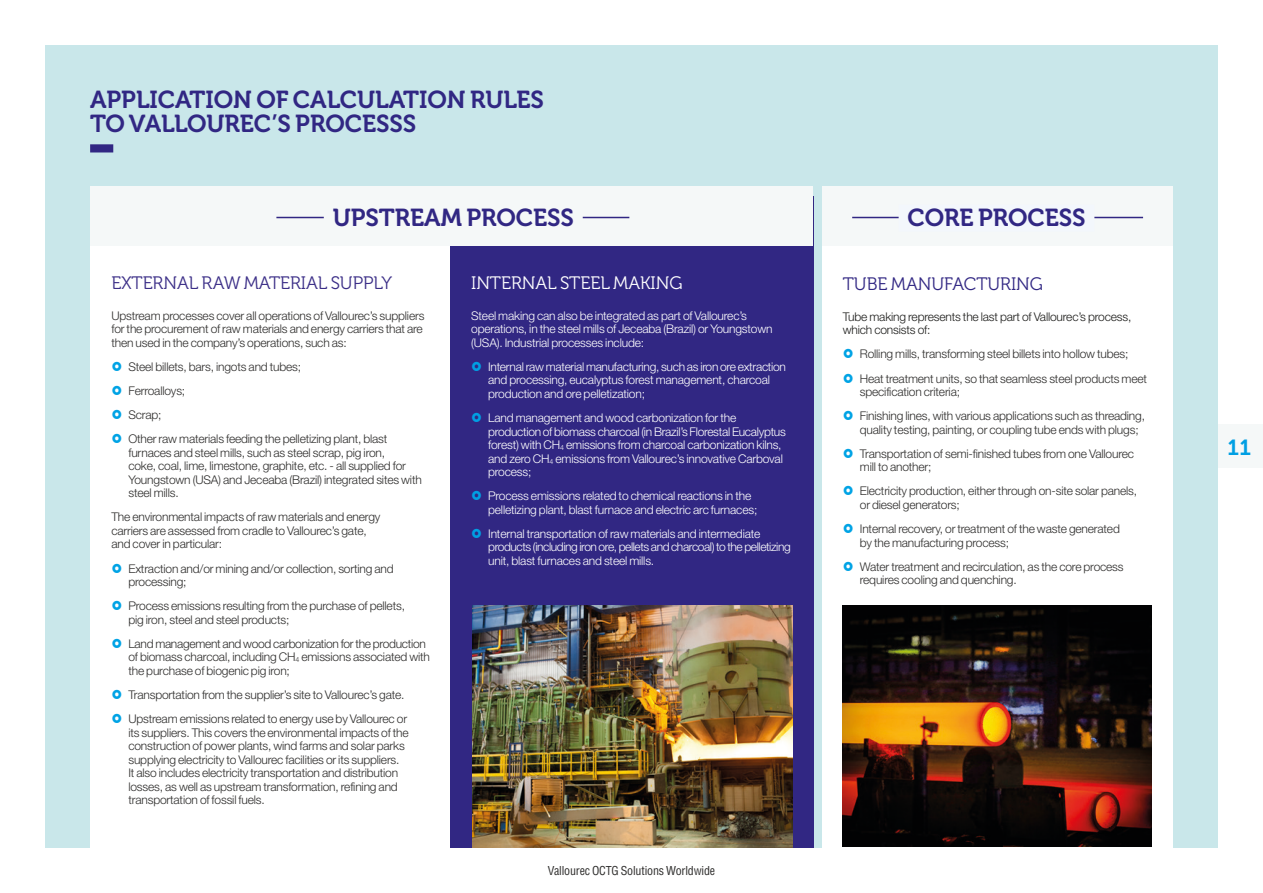
<style>
.page{position:relative;width:1263px;height:893px;background:#fff}
.page>*{position:absolute;margin:0;border:0;box-sizing:border-box;transform-origin:0 0}
.t1{font:24.45px/24.5px "Museo 700";letter-spacing:-.005em;color:#312783}
.t2{font:21.75px "Museo 700";color:#009fe3}
.t3{font:18px "Museo 300";letter-spacing:-.005em;color:#3b2e87}
.t4{font:18px "Museo 300";letter-spacing:-.005em;color:#fff}
.t5{font:18px "Museo 300";letter-spacing:-.005em;color:#312783}
.t6{font:300 12px/13.5px "Helvetica Neue LT Std";letter-spacing:-.015em;color:#2e2d2c}
.t7{font:300 12px/13.5px "Helvetica Neue LT Std";letter-spacing:-.015em;color:#fff}
.t8{font:300 12px/13.5px "Helvetica Neue LT Std";letter-spacing:-.015em;color:#1d1d1b}
.t9{font:condensed 12px "Helvetica LT Std";letter-spacing:-.015em;color:#2e2d2c}
</style>
<div class="page">
<div style="left:1212px;top:425px;width:51px;height:43px;background:#f5f8f8"></div>
<div style="left:45px;top:45px;width:1173px;height:803px;background:#c9e7ea"></div>
<div style="left:90px;top:197px;width:363px;height:696px;background:#fff"></div>
<div style="left:450px;top:197px;width:363px;height:651px;background:#312783"></div>
<div style="left:821px;top:197px;width:351px;height:653px;background:#fff"></div>
<img style="left:472px;top:606px;width:320px;height:242px">
<div style="left:90px;top:186px;width:723px;height:60px;background:#f5f8f8"></div>
<div style="left:821px;top:186px;width:351px;height:60px;background:#f5f8f8"></div>
<div style="left:90px;top:144px;width:23px;height:8px;background:#312783"></div>
<hr style="left:276px;top:217px;width:353px;height:1px;background:#312783">
<div style="left:324px;top:205px;width:259px;height:27px;background:#f5f8f8"></div>
<hr style="left:852px;top:217px;width:291px;height:1px;background:#312783">
<div style="left:899px;top:205px;width:195px;height:27px;background:#f3f7fc"></div>
<img style="left:842px;top:606px;width:309px;height:240px">
<h1 class="t1" style="left:90px;top:87px;width:455px">APPLICATION OF CALCULATION RULES<br>TO VALLOUREC’S PROCESSS</h1>
<h1 class="t1" style="left:333px;top:205px;width:243px">UPSTREAM PROCESS</h1>
<h1 class="t1" style="left:907px;top:205px;width:180px">CORE PROCESS</h1>
<h1 class="t1" style="left:471px;top:216px;width:15px">S</h1>
<h3 class="t4" style="left:471px;top:273px;width:213px">INTERNAL STEEL MAKING</h3>
<p class="t7" style="left:471px;top:309px;width:303px">Steel making can also be integrated as part of Vallourec’s operations, in the steel mills of Jeceaba (Brazil) or Youngstown (USA). Industrial processes include:</p>
<p class="t7" style="left:488px;top:360px;width:299px">Internal raw material manufacturing, such as iron ore extraction and processing, eucalyptus forest management, charcoal production and ore pelletization;</p>
<p class="t7" style="left:488px;top:411px;width:299px">Land management and wood carbonization for the production of biomass charcoal (in Brazil’s Florestal Eucalyptus forest) with CH<sub>4</sub> emissions from charcoal carbonization kilns, and zero CH<sub>4</sub> emissions from Vallourec’s innovative Carboval process;</p>
<p class="t7" style="left:488px;top:489px;width:271px">Process emissions related to chemical reactions in the pelletizing plant, blast furnace and electric arc furnaces;</p>
<p class="t7" style="left:488px;top:527px;width:304px">Internal transportation of raw materials and intermediate products (including iron ore, pellets and charcoal) to the pelletizing unit, blast furnaces and steel mills.</p>
<h3 class="t3" style="left:111px;top:273px;width:282px">EXTERNAL RAW MATERIAL SUPPLY</h3>
<p class="t6" style="left:111px;top:309px;width:314px">Upstream processes cover all operations of Vallourec’s suppliers for the procurement of raw materials and energy carriers that are then used in the company’s operations, such as:</p>
<p class="t6" style="left:128px;top:354px;width:260px;line-height:24.2px">Steel billets, bars, ingots and tubes;<br>Ferroalloys;<br>Scrap;<br>Other raw materials feeding the pelletizing plant, blast</p>
<p class="t6" style="left:128px;top:446px;width:295px">furnaces and steel mills, such as steel scrap, pig iron,<br>coke, coal, lime, limestone, graphite, etc. - all supplied for Youngstown (USA) and Jeceaba (Brazil) integrated sites with steel mills.</p>
<p class="t6" style="left:111px;top:510px;width:271px">The environmental impacts of raw materials and energy carriers are assessed from cradle to Vallourec’s gate, and cover in particular:</p>
<p class="t6" style="left:128px;top:561px;width:267px">Extraction and/or mining and/or collection, sorting and processing;</p>
<p class="t6" style="left:128px;top:599px;width:278px">Process emissions resulting from the purchase of pellets, pig iron, steel and steel products;</p>
<p class="t6" style="left:128px;top:637px;width:303px">Land management and wood carbonization for the production of biomass charcoal, including CH<sub>4</sub> emissions associated with the purchase of biogenic pig iron;</p>
<p class="t6" style="left:128px;top:682px;width:280px;line-height:24.2px">Transportation from the supplier’s site to Vallourec’s gate.<br>Upstream emissions related to energy use by Vallourec or</p>
<p class="t6" style="left:128px;top:725px;width:282px">its suppliers. This covers the environmental impacts of the construction of power plants, wind farms and solar parks supplying electricity to Vallourec facilities or its suppliers.<br>It also includes electricity transportation and distribution losses, as well as upstream transformation, refining and transportation of fossil fuels.</p>
<h3 class="t5" style="left:843px;top:274px;width:202px">TUBE MANUFACTURING</h3>
<p class="t8" style="left:843px;top:310px;width:290px">Tube making represents the last part of Vallourec’s process, which consists of:</p>
<p class="t6" style="left:860px;top:342px;width:289px;line-height:24.2px">Rolling mills, transforming steel billets into hollow tubes;<br>Heat treatment units, so that seamless steel products meet</p>
<p class="t6" style="left:860px;top:379px;width:287px;line-height:24.2px">specification criteria;<br>Finishing lines, with various applications such as threading,</p>
<p class="t6" style="left:860px;top:417px;width:280px;line-height:24.2px">quality testing, painting, or coupling tube ends with plugs;<br>Transportation of semi-finished tubes from one Vallourec</p>
<p class="t6" style="left:860px;top:455px;width:279px;line-height:24.2px">mill to another;<br>Electricity production, either through on-site solar panels,</p>
<p class="t6" style="left:860px;top:492px;width:262px;line-height:24.2px">or diesel generators;<br>Internal recovery, or treatment of the waste generated</p>
<p class="t6" style="left:860px;top:530px;width:265px;line-height:24.2px">by the manufacturing process;<br>Water treatment and recirculation, as the core process</p>
<p class="t6" style="left:860px;top:573px;width:158px">requires cooling and quenching.</p>
<p class="t9" style="left:548px;top:863px;width:169px">Vallourec OCTG Solutions Worldwide</p>
<h2 class="t2" style="left:1227px;top:435px;width:25px">11</h2>
</div>
